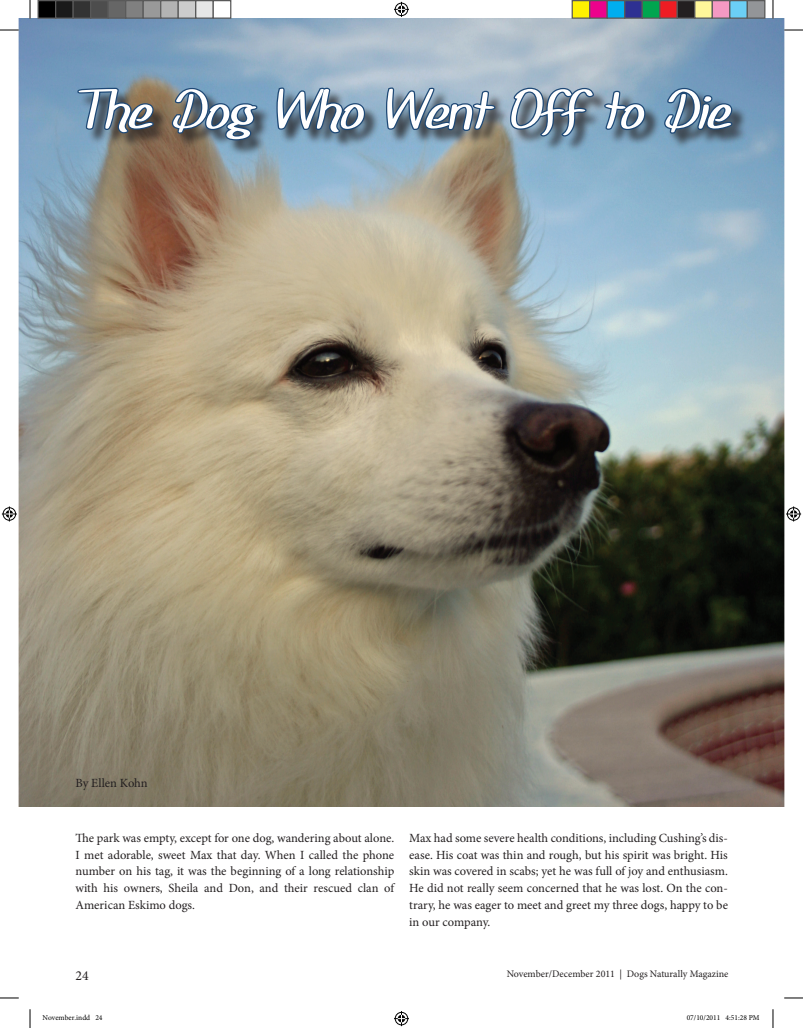
<style>
.page{position:relative;width:803px;height:1028px;background:#fff}
.page>*{position:absolute;margin:0;border:0;box-sizing:border-box;transform-origin:0 0}
.t1{font:700 60px "SF Foxboro Script Extended";color:#fff}
.t2{font:13.75px "Minion Pro";color:#231f20}
.t3{font:12.5px/16.8px "Minion Pro";color:#231f20;text-align:justify}
.t4{font:10px "Minion Pro";color:#231f20}
.t5{font:7.5px "Minion Pro";color:#000}
</style>
<div class="page">
<img style="left:19px;top:19px;width:765px;height:787px">
<div style="left:80px;top:89px;width:667px;height:67px;background:#231f20;opacity:.75"></div>
<svg style="left:76px;top:86px;width:79px;height:49px;background:#566979"></svg>
<svg style="left:170px;top:86px;width:88px;height:56px;background:#536c81"></svg>
<svg style="left:275px;top:86px;width:91px;height:49px;background:#567590"></svg>
<svg style="left:384px;top:86px;width:112px;height:46px;background:#607a93"></svg>
<svg style="left:508px;top:86px;width:87px;height:52px;background:#607991"></svg>
<svg style="left:602px;top:89px;width:44px;height:42px;background:#5b7b98"></svg>
<svg style="left:662px;top:86px;width:71px;height:49px;background:#496c8c"></svg>
<svg style="left:0;top:30px;width:19px;height:1px"></svg>
<svg style="left:784px;top:30px;width:18px;height:1px"></svg>
<svg style="left:0;top:997px;width:19px;height:1px"></svg>
<svg style="left:784px;top:997px;width:18px;height:1px"></svg>
<svg style="left:30px;top:0;width:1px;height:19px"></svg>
<svg style="left:30px;top:1009px;width:1px;height:19px"></svg>
<svg style="left:772px;top:0;width:1px;height:19px"></svg>
<svg style="left:772px;top:1009px;width:1px;height:19px"></svg>
<svg style="left:394px;top:2px;width:15px;height:15px"></svg>
<svg style="left:394px;top:1011px;width:15px;height:15px"></svg>
<svg style="left:2px;top:506px;width:15px;height:15px"></svg>
<svg style="left:786px;top:506px;width:15px;height:15px"></svg>
<div style="left:38px;top:1px;width:18px;height:17px;background:#000"></div>
<div style="left:38px;top:0;width:18px;height:19px;border:1px solid #595959"></div>
<div style="left:56px;top:1px;width:17px;height:17px;background:#1a1a1a"></div>
<div style="left:55px;top:0;width:19px;height:19px;border:1px solid #595959"></div>
<div style="left:73px;top:1px;width:18px;height:17px;background:#333"></div>
<div style="left:72px;top:0;width:19px;height:19px;border:1px solid #595959"></div>
<div style="left:91px;top:1px;width:17px;height:17px;background:#4d4d4d"></div>
<div style="left:90px;top:0;width:19px;height:19px;border:1px solid #595959"></div>
<div style="left:108px;top:1px;width:18px;height:17px;background:#666"></div>
<div style="left:108px;top:0;width:18px;height:19px;border:1px solid #595959"></div>
<div style="left:126px;top:1px;width:17px;height:17px;background:#808080"></div>
<div style="left:125px;top:0;width:19px;height:19px;border:1px solid #595959"></div>
<div style="left:143px;top:1px;width:18px;height:17px;background:#999"></div>
<div style="left:142px;top:0;width:19px;height:19px;border:1px solid #595959"></div>
<div style="left:161px;top:1px;width:17px;height:17px;background:#b3b3b3"></div>
<div style="left:160px;top:0;width:19px;height:19px;border:1px solid #595959"></div>
<div style="left:178px;top:1px;width:18px;height:17px;background:#ccc"></div>
<div style="left:178px;top:0;width:18px;height:19px;border:1px solid #595959"></div>
<div style="left:196px;top:1px;width:17px;height:17px;background:#e6e6e6"></div>
<div style="left:195px;top:0;width:19px;height:19px;border:1px solid #595959"></div>
<div style="left:212px;top:0;width:19px;height:19px;border:1px solid #595959"></div>
<div style="left:572px;top:1px;width:17px;height:17px;background:#fff101"></div>
<div style="left:571px;top:0;width:19px;height:19px;border:1px solid #595959"></div>
<div style="left:589px;top:1px;width:18px;height:17px;background:#ed028c"></div>
<div style="left:589px;top:0;width:19px;height:19px;border:1px solid #595959"></div>
<div style="left:607px;top:1px;width:17px;height:17px;background:#00aeef"></div>
<div style="left:606px;top:0;width:19px;height:19px;border:1px solid #595959"></div>
<div style="left:624px;top:1px;width:18px;height:17px;background:#2e3092"></div>
<div style="left:624px;top:0;width:18px;height:19px;border:1px solid #595959"></div>
<div style="left:642px;top:1px;width:17px;height:17px;background:#00a54f"></div>
<div style="left:641px;top:0;width:19px;height:19px;border:1px solid #595959"></div>
<div style="left:659px;top:1px;width:18px;height:17px;background:#ee1d23"></div>
<div style="left:659px;top:0;width:19px;height:19px;border:1px solid #595959"></div>
<div style="left:677px;top:1px;width:17px;height:17px;background:#231f20"></div>
<div style="left:676px;top:0;width:19px;height:19px;border:1px solid #595959"></div>
<div style="left:694px;top:1px;width:18px;height:17px;background:#fff79a"></div>
<div style="left:694px;top:0;width:18px;height:19px;border:1px solid #595959"></div>
<div style="left:712px;top:1px;width:17px;height:17px;background:#f499c2"></div>
<div style="left:711px;top:0;width:19px;height:19px;border:1px solid #595959"></div>
<div style="left:729px;top:1px;width:18px;height:17px;background:#6bcff6"></div>
<div style="left:729px;top:0;width:19px;height:19px;border:1px solid #595959"></div>
<div style="left:747px;top:1px;width:17px;height:17px;background:#939598"></div>
<div style="left:746px;top:0;width:19px;height:19px;border:1px solid #595959"></div>
<p class="t1" style="left:75px;top:77px;width:654px">The Dog Who Went Off to Die</p>
<p class="t3" style="left:75px;top:774px;width:74px">By Ellen Kohn</p>
<p class="t3" style="left:75px;top:829px;width:320px">The park was empty, except for one dog, wandering about alone.<br>I met adorable, sweet Max that day. When I called the phone number on his tag, it was the beginning of a long relationship with his owners, Sheila and Don, and their rescued clan of American Eskimo dogs.</p>
<p class="t3" style="left:409px;top:829px;width:320px">Max had some severe health conditions, including Cushing’s dis&shy;ease. His coat was thin and rough, but his spirit was bright. His skin was covered in scabs; yet he was full of joy and enthusiasm.<br>He did not really seem concerned that he was lost. On the con&shy;trary, he was eager to meet and greet my three dogs, happy to be in our company.</p>
<p class="t2" style="left:75px;top:966px;width:15px">24</p>
<p class="t4" style="left:506px;top:967px;width:223px">November/December 2011 | Dogs Naturally Magazine</p>
<p class="t5" style="left:42px;top:1013px;width:62px">November.indd 24</p>
<p class="t5" style="left:686px;top:1013px;width:74px">07/10/2011 4:51:28 PM</p>
</div>
